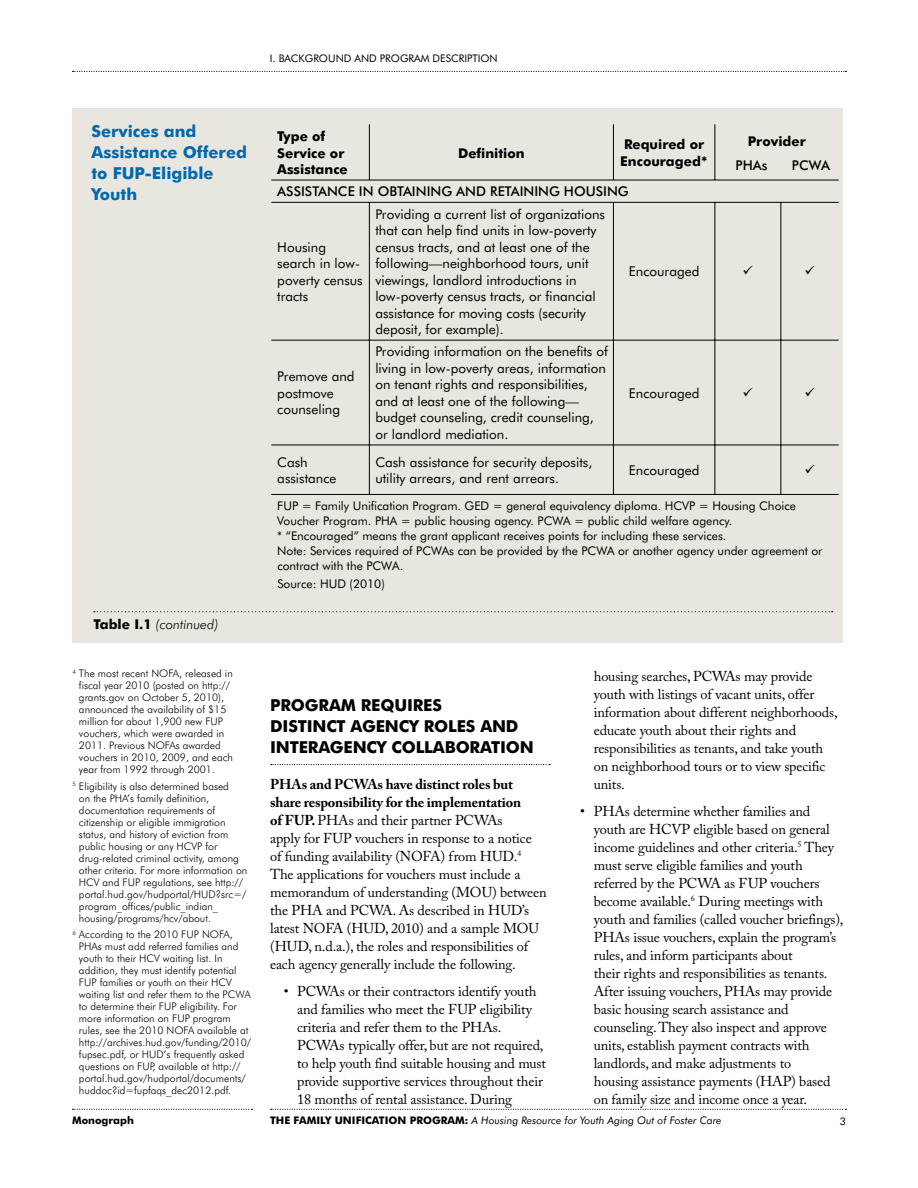
<style>
.page{position:relative;width:918px;height:1188px;background:#fff}
.page>*{position:absolute;margin:0;border:0;box-sizing:border-box;transform-origin:0 0}
.t1{font:700 16.5px/21px "Futura BT";letter-spacing:-.01em;color:#000}
.t2{font:700 16.5px/21px "Futura BT";color:#0069ad}
.t3{font:14.25px/18px "Adobe Caslon Pro";letter-spacing:-.01em;color:#000}
.t4{font:13.5px/16.5px "Futura BT";color:#000}
.t5{font:700 13.5px/16.5px "Futura BT";color:#000}
.t6{font:500 13.5px "Futura BT";color:#000}
.t7{font:italic 300 13.5px "Futura BT";color:#000}
.t8{font:12px/15px "Futura BT";color:#000}
.t9{font:300 10.5px/12px "Futura BT";color:#000}
.t10{font:italic 10.5px "Futura BT";color:#000}
.t11{font:10.5px "Futura BT";color:#000}
.t12{font:700 10.5px "Futura BT";color:#000}
.s1{font-weight:700;font-style:normal}
.s2{font-weight:500}
.s3{font-weight:700}
</style>
<div class="page">
<svg style="left:73px;top:71px;width:773px;height:1px"></svg>
<svg style="left:271px;top:1109px;width:575px;height:1px"></svg>
<svg style="left:73px;top:1109px;width:179px;height:1px"></svg>
<svg style="left:271px;top:764px;width:279px;height:1px"></svg>
<div style="left:72px;top:108px;width:771px;height:534px;background:#e9e6e0"></div>
<hr style="left:369px;top:124px;width:1px;height:56px;background:#000">
<hr style="left:613px;top:124px;width:1px;height:56px;background:#000">
<hr style="left:715px;top:124px;width:1px;height:56px;background:#000">
<hr style="left:271px;top:180px;width:98px;height:1px;background:#000">
<hr style="left:369px;top:180px;width:244px;height:1px;background:#000">
<hr style="left:613px;top:180px;width:102px;height:1px;background:#000">
<hr style="left:715px;top:445px;width:1px;height:49px;background:#000">
<hr style="left:715px;top:180px;width:66px;height:1px;background:#000">
<hr style="left:781px;top:180px;width:58px;height:1px;background:#000">
<hr style="left:271px;top:202px;width:98px;height:1px;background:#000">
<hr style="left:369px;top:203px;width:1px;height:137px;background:#000">
<hr style="left:369px;top:202px;width:244px;height:1px;background:#000">
<hr style="left:613px;top:203px;width:1px;height:137px;background:#000">
<hr style="left:613px;top:202px;width:102px;height:1px;background:#000">
<hr style="left:715px;top:203px;width:1px;height:137px;background:#000">
<hr style="left:715px;top:202px;width:66px;height:1px;background:#000">
<hr style="left:271px;top:340px;width:98px;height:1px;background:#000">
<hr style="left:369px;top:340px;width:1px;height:105px;background:#000">
<hr style="left:271px;top:445px;width:98px;height:1px;background:#000">
<hr style="left:369px;top:340px;width:244px;height:1px;background:#000">
<hr style="left:613px;top:340px;width:1px;height:105px;background:#000">
<hr style="left:369px;top:445px;width:244px;height:1px;background:#000">
<hr style="left:613px;top:340px;width:102px;height:1px;background:#000">
<hr style="left:613px;top:445px;width:102px;height:1px;background:#000">
<hr style="left:715px;top:340px;width:66px;height:1px;background:#000">
<hr style="left:715px;top:340px;width:1px;height:105px;background:#000">
<hr style="left:715px;top:445px;width:66px;height:1px;background:#000">
<hr style="left:781px;top:202px;width:58px;height:1px;background:#000">
<hr style="left:781px;top:203px;width:1px;height:137px;background:#000">
<hr style="left:781px;top:340px;width:58px;height:1px;background:#000">
<hr style="left:781px;top:340px;width:1px;height:105px;background:#000">
<hr style="left:781px;top:445px;width:58px;height:1px;background:#000">
<hr style="left:781px;top:445px;width:1px;height:49px;background:#000">
<hr style="left:369px;top:445px;width:1px;height:49px;background:#000">
<hr style="left:613px;top:445px;width:1px;height:49px;background:#000">
<hr style="left:271px;top:494px;width:98px;height:1px;background:#000">
<hr style="left:369px;top:494px;width:244px;height:1px;background:#000">
<hr style="left:613px;top:494px;width:102px;height:1px;background:#000">
<hr style="left:715px;top:494px;width:66px;height:1px;background:#000">
<hr style="left:781px;top:494px;width:58px;height:1px;background:#000">
<svg style="left:94px;top:611px;width:739px;height:1px"></svg>
<p class="t11" style="left:270px;top:52px;width:229px">I. BACKGROUND AND PROGRAM DESCRIPTION</p>
<p class="t2" style="left:92px;top:121px;width:157px">Services and<br>Assistance Offered to FUP-Eligible<br>Youth</p>
<p class="t7" style="left:93px;top:616px;width:127px"><span class="s1">Table I.1</span> (continued)</p>
<p class="t9" style="left:79px;top:667px;width:156px;text-indent:-7px"><sup>4</sup> The most recent NOFA, released in fiscal year 2010 (posted on http:// grants.gov on October 5, 2010), announced the availability of $15 million for about 1,900 new FUP vouchers, which were awarded in<br>2011. Previous NOFAs awarded vouchers in 2010, 2009, and each year from 1992 through 2001.</p>
<p class="t9" style="left:79px;top:780px;width:170px;text-indent:-7px"><sup>5</sup> Eligibility is also determined based<br>on the PHA’s family definition, documentation requirements of citizenship or eligible immigration status, and history of eviction from public housing or any HCVP for drug-related criminal activity, among other criteria. For more information on HCV and FUP regulations, see http:// portal.hud.gov/hudportal/HUD?src=/ program_offices/public_indian_ housing/programs/hcv/about.</p>
<p class="t9" style="left:79px;top:928px;width:174px;text-indent:-7px"><sup>6</sup> According to the 2010 FUP NOFA, PHAs must add referred families and youth to their HCV waiting list. In addition, they must identify potential FUP families or youth on their HCV waiting list and refer them to the PCWA to determine their FUP eligibility. For more information on FUP program rules, see the 2010 NOFA available at http://archives.hud.gov/funding/2010/ fupsec.pdf, or HUD’s frequently asked questions on FUP, available at http:// portal.hud.gov/hudportal/documents/ huddoc?id=fupfaqs_dec2012.pdf.</p>
<p class="t5" style="left:277px;top:128px;width:72px">Type of<br>Service or<br>Assistance</p>
<p class="t5" style="left:458px;top:144px;width:68px">Definition</p>
<p class="t5" style="left:620px;top:136px;width:89px">Required or<br>Encouraged*</p>
<p class="t5" style="left:736px;top:129px;width:72px;line-height:24px;text-indent:12px">Provider<br><span class="s2">PHAs</span></p>
<p class="t6" style="left:792px;top:157px;width:40px">PCWA</p>
<p class="t6" style="left:277px;top:183px;width:353px">ASSISTANCE IN OBTAINING AND RETAINING HOUSING</p>
<p class="t4" style="left:277px;top:238px;width:87px">Housing search in low&shy;poverty census tracts</p>
<p class="t4" style="left:277px;top:368px;width:79px">Premove and postmove counseling</p>
<p class="t4" style="left:375px;top:205px;width:231px">Providing a current list of organizations that can help find units in low-poverty census tracts, and at least one of the following—neighborhood tours, unit viewings, landlord introductions in low-poverty census tracts, or financial assistance for moving costs (security deposit, for example).</p>
<p class="t4" style="left:375px;top:343px;width:234px">Providing information on the benefits of living in low-poverty areas, information on tenant rights and responsibilities, and at least one of the following— budget counseling, credit counseling, or landlord mediation.</p>
<p class="t4" style="left:629px;top:263px;width:72px">Encouraged</p>
<p class="t4" style="left:629px;top:384px;width:72px">Encouraged</p>
<p class="t4" style="left:277px;top:453px;width:61px">Cash assistance</p>
<p class="t4" style="left:375px;top:453px;width:218px">Cash assistance for security deposits, utility arrears, and rent arrears.</p>
<p class="t4" style="left:629px;top:462px;width:72px">Encouraged</p>
<p class="t8" style="left:277px;top:498px;width:547px">FUP = Family Unification Program. GED = general equivalency diploma. HCVP = Housing Choice Voucher Program. PHA = public housing agency. PCWA = public child welfare agency.<br>* “Encouraged” means the grant applicant receives points for including these services.<br>Note: Services required of PCWAs can be provided by the PCWA or another agency under agreement or contract with the PCWA.</p>
<p class="t8" style="left:277px;top:576px;width:109px">Source: HUD (2010)</p>
<h1 class="t1" style="left:270px;top:695px;width:265px">PROGRAM REQUIRES<br>DISTINCT AGENCY ROLES AND<br>INTERAGENCY COLLABORATION</h1>
<p class="t3" style="left:270px;top:775px;width:278px"><span class="s3">PHAs and PCWAs have distinct roles but share responsibility for the implementation<br>of FUP.</span> PHAs and their partner PCWAs<br>apply for FUP vouchers in response to a notice of funding availability (NOFA) from HUD.<sup>4<br></sup>The applications for vouchers must include a memorandum of understanding (MOU) between the PHA and PCWA. As described in HUD’s latest NOFA (HUD, 2010) and a sample MOU (HUD, n.d.a.), the roles and responsibilities of each agency generally include the following.</p>
<p class="t3" style="left:297px;top:982px;width:250px;text-indent:-13px">• PCWAs or their contractors identify youth and families who meet the FUP eligibility criteria and refer them to the PHAs.<br>PCWAs typically offer, but are not required, to help youth find suitable housing and must provide supportive services throughout their 18 months of rental assistance. During</p>
<p class="t3" style="left:594px;top:667px;width:245px">housing searches, PCWAs may provide youth with listings of vacant units, offer information about different neighborhoods, educate youth about their rights and responsibilities as tenants, and take youth on neighborhood tours or to view specific units.</p>
<p class="t3" style="left:594px;top:802px;width:251px;text-indent:-13px">• PHAs determine whether families and youth are HCVP eligible based on general income guidelines and other criteria.<sup>5</sup> They must serve eligible families and youth referred by the PCWA as FUP vouchers become available.<sup>6</sup> During meetings with youth and families (called voucher briefings), PHAs issue vouchers, explain the program’s rules, and inform participants about<br>their rights and responsibilities as tenants.<br>After issuing vouchers, PHAs may provide basic housing search assistance and counseling. They also inspect and approve units, establish payment contracts with landlords, and make adjustments to<br>housing assistance payments (HAP) based on family size and income once a year.</p>
<p class="t12" style="left:72px;top:1114px;width:63px">Monograph</p>
<p class="t10" style="left:270px;top:1114px;width:453px"><span class="s1">THE FAMILY UNIFICATION PROGRAM:</span> A Housing Resource for Youth Aging Out of Foster Care</p>
<p class="t11" style="left:840px;top:1115px;width:8px">3</p>
</div>
